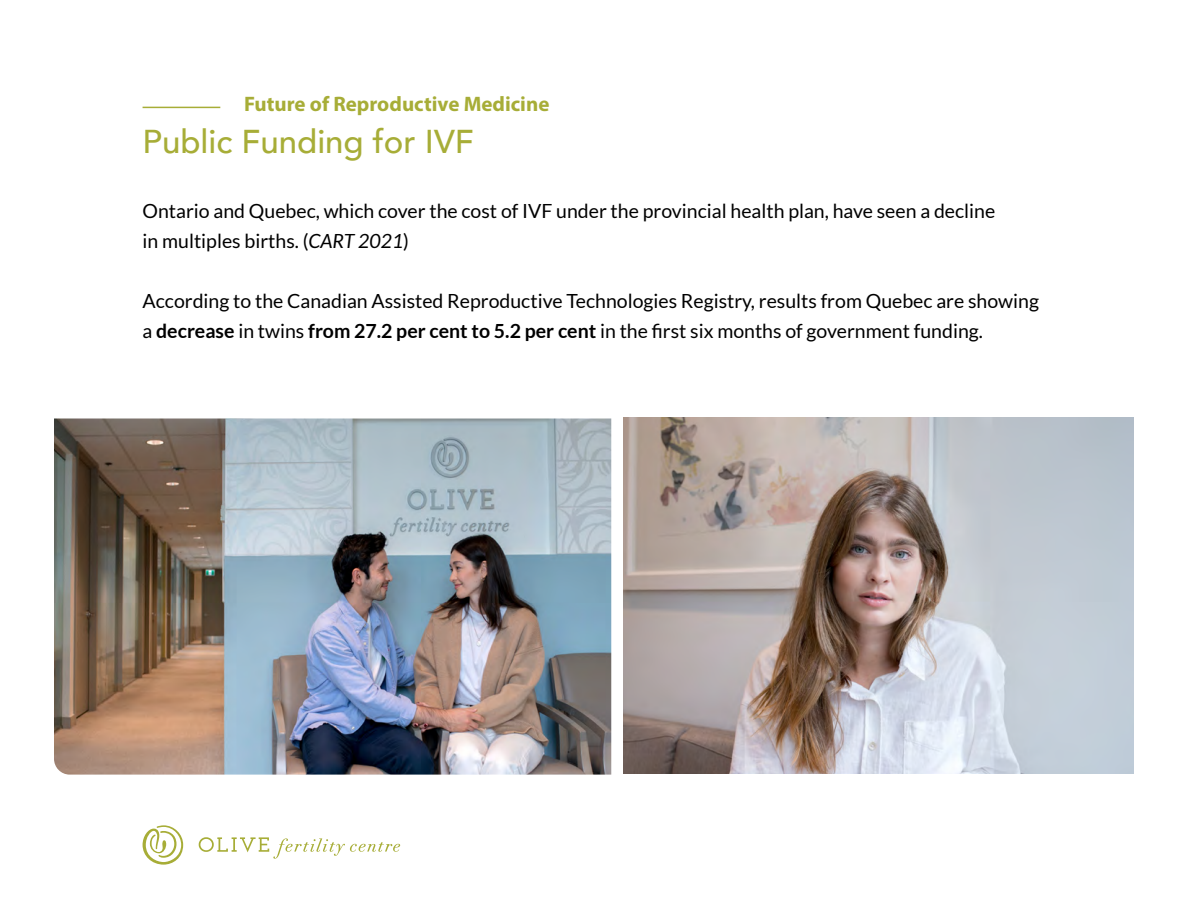
<style>
.page{position:relative;width:1188px;height:918px;background:#fff}
.page>*{position:absolute;margin:0;border:0;box-sizing:border-box;transform-origin:0 0}
.t1{font:500 33px "Avenir";color:#a7ad37}
.t2{font:700 21px "Myriad Pro";color:#a7ad37}
.t3{font:19.5px/30px "Lato";color:#000}
.s1{font-style:italic}
.s2{font-weight:700}
</style>
<div class="page">
<svg style="left:143px;top:825px;width:40px;height:40px"></svg>
<svg style="left:199px;top:837px;width:201px;height:22px"></svg>
<hr style="left:143px;top:107px;width:77px;height:1px;background:#a7ad37">
<img style="left:54px;top:418px;width:557px;height:357px">
<img style="left:623px;top:418px;width:511px;height:356px">
<p class="t2" style="left:244px;top:90px;width:307px">Future of Reproductive Medicine</p>
<h1 class="t1" style="left:143px;top:113px;width:333px">Public Funding for IVF</h1>
<p class="t3" style="left:143px;top:196px;width:854px">Ontario and Quebec, which cover the cost of IVF under the provincial health plan, have seen a decline in multiples births. (<span class="s1">CART 2021</span>)</p>
<p class="t3" style="left:143px;top:286px;width:898px">According to the Canadian Assisted Reproductive Technologies Registry, results from Quebec are showing a <span class="s2">decrease</span> in twins <span class="s2">from 27.2 per cent to 5.2 per cent</span> in the first six months of government funding.</p>
</div>
